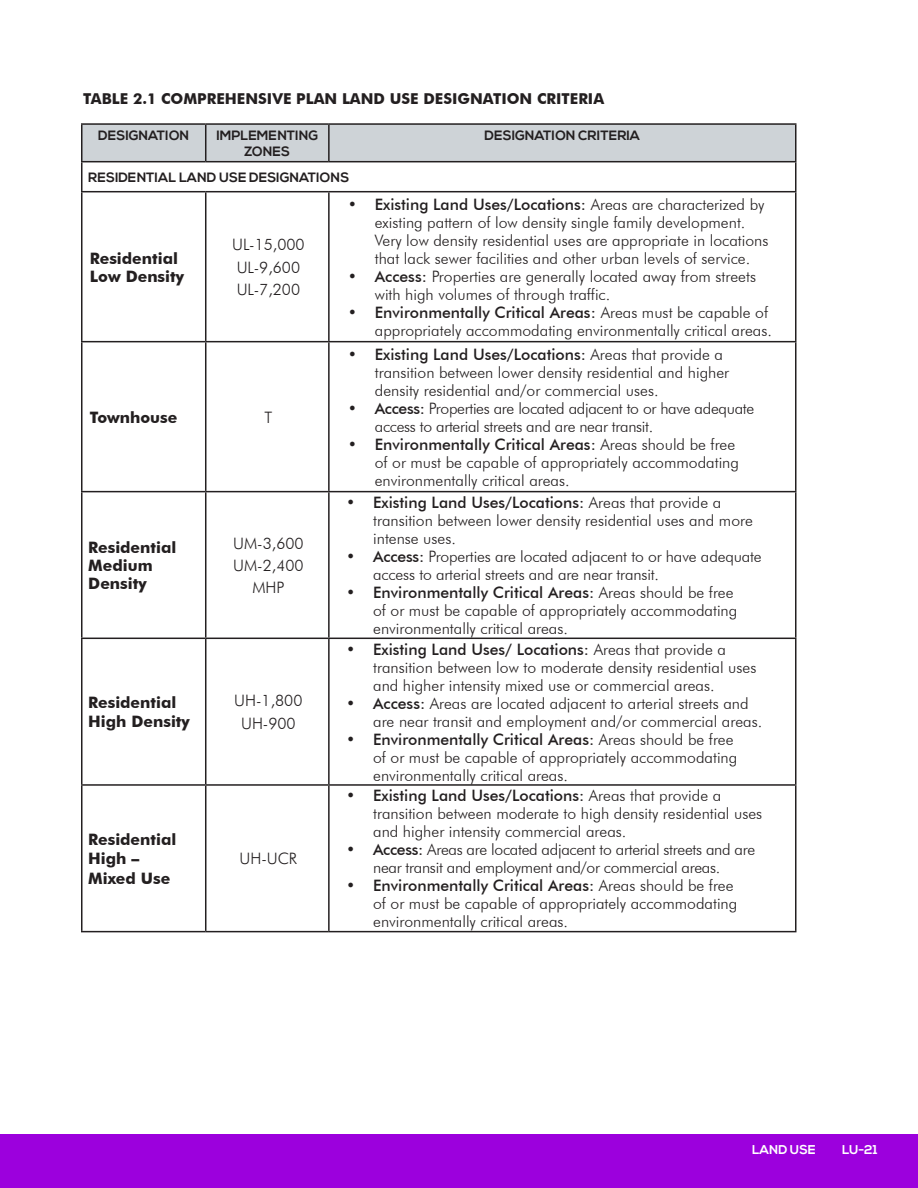
<style>
.page{position:relative;width:918px;height:1188px;background:#fff}
.page>*{position:absolute;margin:0;border:0;box-sizing:border-box;transform-origin:0 0}
.CellBody{font:300 15.75px/18px "Futura BT";color:#231f20}
.CellBody-2{font:300 15.75px/18px "Futura BT";letter-spacing:-.02em;color:#231f20}
.CellPol_No{font:700 15.75px/18px "Futura BT";color:#231f20}
.CellGoal{font:700 15px "Futura BT";color:#231f20}
.CellTitle{font:700 13.5px/15.5px "Nexa";color:#231f20;text-align:center}
.t1{font:700 12.75px "Nexa";color:#fff}
.s1{font-weight:500}
</style>
<div class="page">
<div style="left:0;top:1134px;width:918px;height:54px;background:#9c00dd"></div>
<hr style="left:81px;top:123px;width:125px;height:2px;background:#231f20">
<hr style="left:206px;top:123px;width:123px;height:2px;background:#231f20">
<hr style="left:329px;top:123px;width:468px;height:2px;background:#231f20">
<hr style="left:329px;top:161px;width:468px;height:1px;background:#231f20">
<svg style="left:81px;top:124px;width:715px;height:67px"></svg>
<hr style="left:81px;top:191px;width:125px;height:1px;background:#231f20">
<hr style="left:81px;top:192px;width:1px;height:149px;background:#231f20">
<hr style="left:206px;top:191px;width:123px;height:1px;background:#231f20">
<hr style="left:205px;top:192px;width:1px;height:149px;background:#231f20">
<hr style="left:329px;top:191px;width:468px;height:1px;background:#231f20">
<hr style="left:328px;top:192px;width:2px;height:149px;background:#231f20">
<hr style="left:795px;top:192px;width:1px;height:149px;background:#231f20">
<hr style="left:81px;top:341px;width:125px;height:1px;background:#231f20">
<hr style="left:81px;top:342px;width:1px;height:149px;background:#231f20">
<hr style="left:206px;top:341px;width:123px;height:1px;background:#231f20">
<hr style="left:205px;top:342px;width:1px;height:149px;background:#231f20">
<hr style="left:329px;top:341px;width:468px;height:1px;background:#231f20">
<hr style="left:328px;top:342px;width:2px;height:149px;background:#231f20">
<hr style="left:795px;top:342px;width:1px;height:149px;background:#231f20">
<hr style="left:81px;top:491px;width:125px;height:1px;background:#231f20">
<hr style="left:81px;top:492px;width:1px;height:146px;background:#231f20">
<hr style="left:206px;top:491px;width:123px;height:1px;background:#231f20">
<hr style="left:205px;top:492px;width:1px;height:146px;background:#231f20">
<hr style="left:329px;top:491px;width:468px;height:1px;background:#231f20">
<hr style="left:328px;top:492px;width:2px;height:146px;background:#231f20">
<hr style="left:795px;top:492px;width:1px;height:146px;background:#231f20">
<hr style="left:81px;top:638px;width:125px;height:1px;background:#231f20">
<hr style="left:81px;top:639px;width:1px;height:145px;background:#231f20">
<hr style="left:206px;top:638px;width:123px;height:1px;background:#231f20">
<hr style="left:205px;top:639px;width:1px;height:145px;background:#231f20">
<hr style="left:329px;top:638px;width:468px;height:1px;background:#231f20">
<hr style="left:328px;top:639px;width:2px;height:145px;background:#231f20">
<hr style="left:795px;top:639px;width:1px;height:145px;background:#231f20">
<hr style="left:81px;top:784px;width:125px;height:2px;background:#231f20">
<hr style="left:81px;top:786px;width:1px;height:145px;background:#231f20">
<hr style="left:206px;top:784px;width:123px;height:2px;background:#231f20">
<hr style="left:205px;top:786px;width:1px;height:145px;background:#231f20">
<hr style="left:329px;top:784px;width:468px;height:2px;background:#231f20">
<hr style="left:328px;top:786px;width:2px;height:145px;background:#231f20">
<hr style="left:795px;top:786px;width:1px;height:145px;background:#231f20">
<hr style="left:81px;top:931px;width:125px;height:1px;background:#231f20">
<hr style="left:206px;top:931px;width:123px;height:1px;background:#231f20">
<hr style="left:329px;top:931px;width:468px;height:1px;background:#231f20">
<p class="CellGoal" style="left:83px;top:90px;width:523px">TABLE 2.1 COMPREHENSIVE PLAN LAND USE DESIGNATION CRITERIA</p>
<p class="CellTitle" style="left:98px;top:128px;width:93px">DESIGNATION</p>
<p class="CellTitle" style="left:216px;top:128px;width:103px">IMPLEMENTING<br>ZONES</p>
<p class="CellTitle" style="left:485px;top:128px;width:157px">DESIGNATION CRITERIA</p>
<p class="CellTitle" style="left:88px;top:170px;width:262px">RESIDENTIAL LAND USE DESIGNATIONS</p>
<p class="CellPol_No" style="left:90px;top:249px;width:96px">Residential<br>Low Density</p>
<p class="CellBody" style="left:232px;top:236px;width:74px">UL-15,000</p>
<p class="CellBody" style="left:237px;top:258px;width:65px">UL-9,600</p>
<p class="CellBody" style="left:237px;top:280px;width:65px">UL-7,200</p>
<p class="CellPol_No" style="left:90px;top:408px;width:89px">Townhouse</p>
<p class="CellBody" style="left:264px;top:408px;width:9px">T</p>
<p class="CellPol_No" style="left:88px;top:538px;width:90px">Residential<br>Medium<br>Density</p>
<p class="CellBody" style="left:233px;top:534px;width:72px">UM-3,600</p>
<p class="CellBody" style="left:233px;top:556px;width:72px">UM-2,400</p>
<p class="CellBody" style="left:252px;top:579px;width:34px">MHP</p>
<p class="CellPol_No" style="left:88px;top:692px;width:103px;line-height:19.5px">Residential<br>High Density</p>
<p class="CellBody" style="left:234px;top:692px;width:70px">UH-1,800</p>
<p class="CellBody" style="left:241px;top:714px;width:56px">UH-900</p>
<p class="CellPol_No" style="left:88px;top:829px;width:90px;line-height:19.5px">Residential<br>High –<br>Mixed Use</p>
<p class="CellBody" style="left:239px;top:850px;width:59px">UH-UCR</p>
<p class="CellBody" style="left:375px;top:195px;width:395px;text-indent:-27px"><span class="s1">• Existing Land Uses/Locations:</span> Areas are characterized by existing pattern of low density single family development.<br>Very low density residential uses are appropriate in locations that lack sewer facilities and other urban levels of service.</p>
<p class="CellBody" style="left:375px;top:267px;width:383px;text-indent:-27px"><span class="s1">• Access:</span> Properties are generally located away from streets with high volumes of through traffic.</p>
<p class="CellBody" style="left:348px;top:303px;width:426px;text-align:right"><span class="s1">• Environmentally Critical Areas:</span> Areas must be capable of appropriately accommodating environmentally critical areas.</p>
<p class="CellBody" style="left:375px;top:345px;width:356px;text-indent:-27px"><span class="s1">• Existing Land Uses/Locations:</span> Areas that provide a transition between lower density residential and higher density residential and/or commercial uses.</p>
<p class="CellBody-2" style="left:375px;top:399px;width:381px;text-indent:-27px"><span class="s1">• Access:</span> Properties are located adjacent to or have adequate access to arterial streets and are near transit.</p>
<p class="CellBody" style="left:375px;top:435px;width:366px;text-indent:-27px"><span class="s1">• Environmentally Critical Areas:</span> Areas should be free of or must be capable of appropriately accommodating environmentally critical areas.</p>
<p class="CellBody" style="left:373px;top:493px;width:381px;text-indent:-27px"><span class="s1">• Existing Land Uses/Locations:</span> Areas that provide a transition between lower density residential uses and more intense uses.</p>
<p class="CellBody" style="left:373px;top:547px;width:390px;text-indent:-27px"><span class="s1">• Access:</span> Properties are located adjacent to or have adequate access to arterial streets and are near transit.</p>
<p class="CellBody" style="left:373px;top:583px;width:366px;text-indent:-27px"><span class="s1">• Environmentally Critical Areas:</span> Areas should be free of or must be capable of appropriately accommodating environmentally critical areas.</p>
<p class="CellBody" style="left:373px;top:640px;width:385px;text-indent:-27px"><span class="s1">• Existing Land Uses/ Locations:</span> Areas that provide a transition between low to moderate density residential uses and higher intensity mixed use or commercial areas.</p>
<p class="CellBody" style="left:373px;top:694px;width:391px;text-indent:-27px"><span class="s1">• Access:</span> Areas are located adjacent to arterial streets and are near transit and employment and/or commercial areas.</p>
<p class="CellBody" style="left:373px;top:730px;width:366px;text-indent:-27px"><span class="s1">• Environmentally Critical Areas:</span> Areas should be free of or must be capable of appropriately accommodating environmentally critical areas.</p>
<p class="CellBody" style="left:373px;top:787px;width:391px;text-indent:-27px"><span class="s1">• Existing Land Uses/Locations:</span> Areas that provide a transition between moderate to high density residential uses and higher intensity commercial areas.</p>
<p class="CellBody-2" style="left:346px;top:841px;width:411px;text-align:center"><span class="s1">• Access:</span> Areas are located adjacent to arterial streets and are near transit and employment and/or commercial areas.</p>
<p class="CellBody" style="left:373px;top:877px;width:366px;text-indent:-27px"><span class="s1">• Environmentally Critical Areas:</span> Areas should be free of or must be capable of appropriately accommodating environmentally critical areas.</p>
<p class="t1" style="left:752px;top:1142px;width:18px">LAND</p>
<p class="t1" style="left:790px;top:1142px;width:19px">USE</p>
<p class="t1" style="left:842px;top:1142px;width:37px">LU-21</p>
</div>
